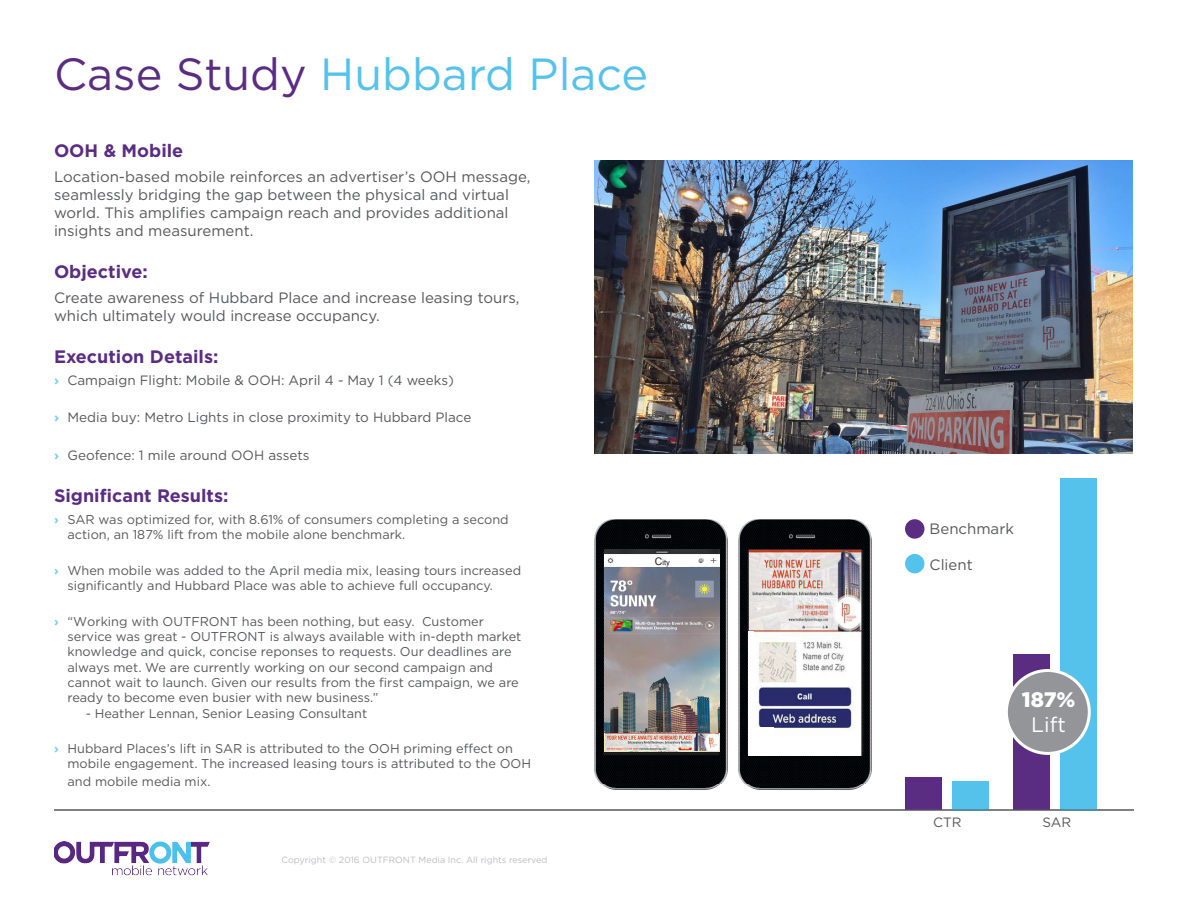
<style>
.page{position:relative;width:1188px;height:918px;background:#fff}
.page>*{position:absolute;margin:0;border:0;box-sizing:border-box;transform-origin:0 0}
.t1{font:45px "Gotham";color:#55c2eb}
.Lift_Rate{font:900 21px "Gotham";color:#fff}
.Lift_Rate-2{font:21px "Gotham";color:#fff}
.Body_Header{font:700 18px "Gotham";color:#5a2d83}
.Body{font:15px/18px "Gotham";color:#57585a}
.Info_Copy{font:15px "Gotham";color:#57585a}
.SAR_CTR{font:13.5px "Gotham";color:#57585a}
.t2{font:12.75px/15.3px "Gotham";color:#57585a}
.Copyright_line{font:9px "Gotham";color:#bcbdc0}
.t3{font:7.5px "Arial";color:#231f20}
.s1{color:#5a2d83}
.s2{font-weight:700;color:#7cccee}
.s3{font-size:10.5px}
</style>
<div class="page">
<img style="left:54px;top:842px;width:156px;height:34px">
<div style="left:1060px;top:478px;width:37px;height:332px;background:#55c2eb"></div>
<div style="left:952px;top:781px;width:37px;height:29px;background:#55c2eb"></div>
<div style="left:1013px;top:654px;width:37px;height:156px;background:#5a2d83"></div>
<div style="left:905px;top:778px;width:37px;height:32px;background:#5a2d83"></div>
<hr style="left:54px;top:810px;width:1080px;height:1px;background:#57585a">
<div style="left:1006px;top:670px;width:83px;height:83px;background:#939598;border-radius:50%"></div>
<div style="left:1005px;top:669px;width:86px;height:86px;border:3px solid #fff;border-radius:50%"></div>
<div style="left:905px;top:554px;width:19px;height:19px;background:#55c2eb;border-radius:50%"></div>
<div style="left:905px;top:519px;width:19px;height:20px;background:#5a2d83;border-radius:50%"></div>
<img style="left:594px;top:161px;width:539px;height:292px">
<img style="left:594px;top:519px;width:134px;height:271px">
<img style="left:738px;top:519px;width:134px;height:271px">
<img style="left:605px;top:549px;width:114px;height:184px">
<img style="left:748px;top:550px;width:114px;height:206px">
<div style="left:635px;top:556px;width:54px;height:11px;background:#fff"></div>
<img style="left:605px;top:733px;width:113px;height:18px">
<div style="left:749px;top:728px;width:24px;height:28px;background:#fff"></div>
<div style="left:748px;top:632px;width:6px;height:124px;background:#fff"></div>
<p class="t1" style="left:54px;top:45px;width:596px"><span class="s1">Case Study</span> Hubbard Place</p>
<p class="Body_Header" style="left:54px;top:139px;width:131px">OOH &amp; Mobile</p>
<p class="Body" style="left:54px;top:167px;width:478px">Location-based mobile reinforces an advertiser’s OOH message, seamlessly bridging the gap between the physical and virtual world. This amplifies campaign reach and provides additional insights and measurement.</p>
<p class="Body_Header" style="left:54px;top:260px;width:95px">Objective:</p>
<p class="Body" style="left:54px;top:288px;width:467px">Create awareness of Hubbard Place and increase leasing tours, which ultimately would increase occupancy.</p>
<p class="Body_Header" style="left:54px;top:344px;width:166px">Execution Details:</p>
<p class="SAR_CTR" style="left:54px;top:372px;width:401px"><span class="s2">›</span> Campaign Flight: Mobile &amp; OOH: April 4 - May 1 (4 weeks)</p>
<p class="SAR_CTR" style="left:54px;top:409px;width:419px"><span class="s2">›</span> Media buy: Metro Lights in close proximity to Hubbard Place</p>
<p class="SAR_CTR" style="left:54px;top:447px;width:257px"><span class="s2">›</span> Geofence: 1 mile around OOH assets</p>
<p class="Body_Header" style="left:54px;top:484px;width:176px">Significant Results:</p>
<p class="t2" style="left:68px;top:512px;width:443px;text-indent:-14px"><span class="s2">›</span> SAR was optimized for, with 8.61% of consumers completing a second action, an 187% lift from the mobile alone benchmark.</p>
<p class="t2" style="left:68px;top:562px;width:455px;text-indent:-14px"><span class="s2">›</span> When mobile was added to the April media mix, leasing tours increased significantly and Hubbard Place was able to achieve full occupancy.</p>
<p class="t2" style="left:68px;top:614px;width:455px;text-indent:-14px"><span class="s2">›</span> “Working with OUTFRONT has been nothing, but easy. Customer service was great - OUTFRONT is always available with in-depth market knowledge and quick, concise reponses to requests. Our deadlines are always met. We are currently working on our second campaign and cannot wait to launch. Given our results from the first campaign, we are ready to become even busier with new business.”</p>
<p class="t2" style="left:86px;top:705px;width:283px">- Heather Lennan, Senior Leasing Consultant</p>
<p class="t2" style="left:68px;top:741px;width:465px;text-indent:-14px"><span class="s2">›</span> Hubbard Places’s lift in SAR is attributed to the OOH priming effect on mobile engagement. The increased leasing tours is attributed to the OOH</p>
<p class="t2" style="left:68px;top:774px;width:145px">and mobile media mix.</p>
<p class="t3" style="left:655px;top:558px;width:17px"><span class="s3">C</span>ity</p>
<p class="Copyright_line" style="left:282px;top:854px;width:268px">Copyright © 2016 OUTFRONT Media Inc. All rights reserved</p>
<p class="Info_Copy" style="left:930px;top:519px;width:86px">Benchmark</p>
<p class="Info_Copy" style="left:930px;top:555px;width:45px">Client</p>
<p class="Lift_Rate" style="left:1022px;top:685px;width:55px">187%</p>
<p class="Lift_Rate-2" style="left:1031px;top:711px;width:36px">Lift</p>
<p class="SAR_CTR" style="left:933px;top:814px;width:30px">CTR</p>
<p class="SAR_CTR" style="left:1042px;top:814px;width:30px">SAR</p>
</div>
